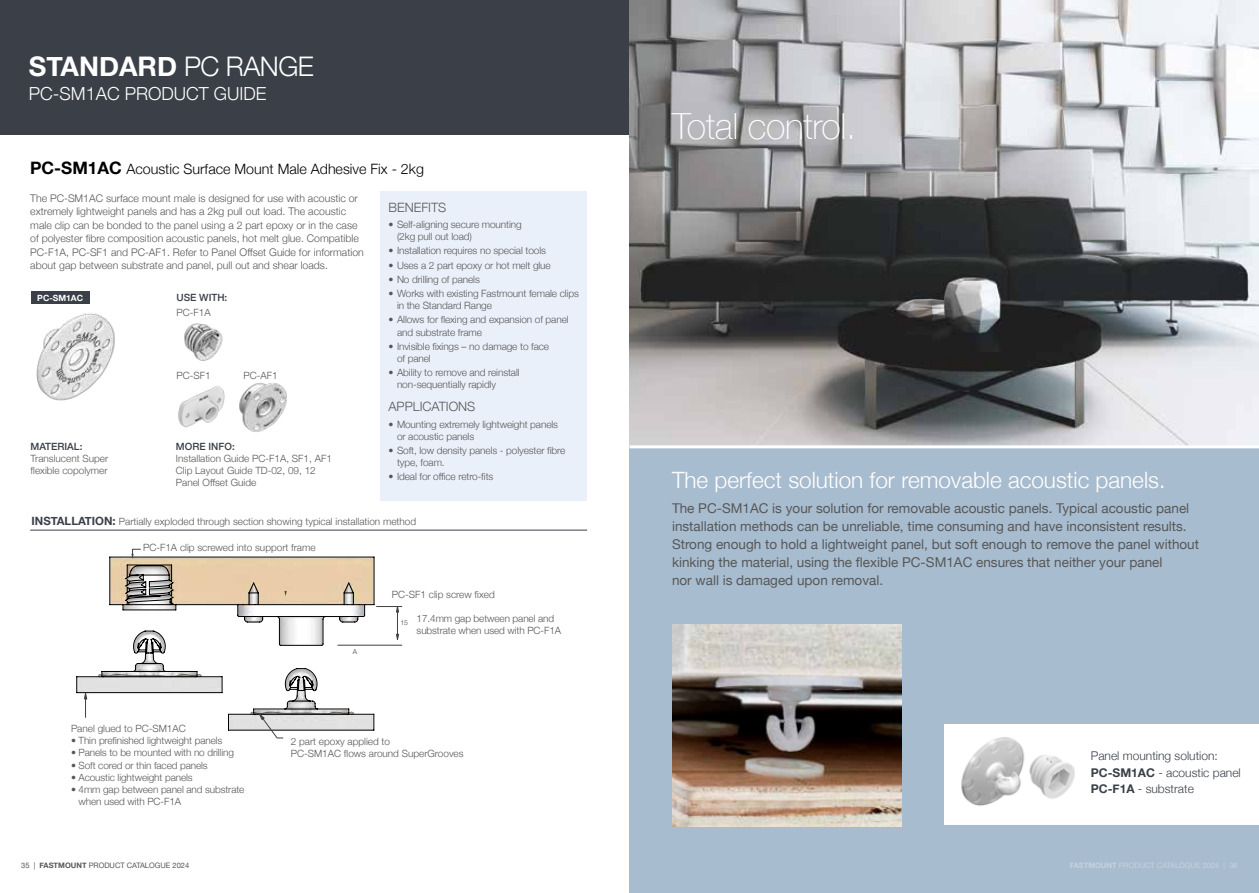
<style>
.page{position:relative;width:1259px;height:893px;background:#fff}
.page>*{position:absolute;margin:0;border:0;box-sizing:border-box;transform-origin:0 0}
.t1{font:100 36px "Helvetica Neue";letter-spacing:-.01em;color:#fff}
.t2{font:700 27px "Helvetica Neue";color:#fff}
.t3{font:300 22.5px "Helvetica Neue";color:#fff}
.t4{font:300 18px "Helvetica Neue";color:#fff}
.t5{font:300 14.25px "Helvetica Neue";color:#000}
.t6{font:13.5px/18px "Helvetica Neue";color:#575756}
.t7{font:300 12.9px "Helvetica Neue";color:#575756}
.t8{font:300 12px/16.5px "Helvetica Neue";color:#3a3f48}
.t9{font:300 10.5px/13.5px "Helvetica Neue";color:#575756}
.t10{font:300 10.05px/12.1px "Helvetica Neue";letter-spacing:-.01em;color:#575756}
.t11{font:500 10.05px "Helvetica Neue";color:#3a3f48}
.t12{font:700 8.55px "Helvetica Neue";color:#fff}
.t13{font:7.5px "Helvetica Neue";color:#575756}
.t14{font:300 6.9px "Helvetica Neue";color:#414042}
.s1{font-weight:300}
.s2{font-weight:700;font-size:17.1px}
.s3{font-weight:700;font-size:11.4px;color:#3a3f48}
.s4{font-weight:700}
</style>
<div class="page">
<div style="left:0;top:0;width:629px;height:134px;background:#3a3f48"></div>
<div style="left:629px;top:446px;width:630px;height:447px;background:#a8bccf"></div>
<img style="left:629px;top:0;width:630px;height:445px">
<img style="left:672px;top:625px;width:229px;height:202px">
<div style="left:944px;top:724px;width:315px;height:101px;background:#fff"></div>
<img style="left:961px;top:737px;width:64px;height:69px">
<img style="left:1029px;top:755px;width:46px;height:44px">
<hr style="left:629px;top:445px;width:630px;height:3px;background:#fff">
<svg style="left:76px;top:556px;width:299px;height:175px"></svg>
<svg style="left:98px;top:674px;width:104px;height:3px"></svg>
<svg style="left:84px;top:691px;width:3px;height:26px"></svg>
<svg style="left:250px;top:712px;width:104px;height:26px"></svg>
<svg style="left:284px;top:591px;width:3px;height:5px"></svg>
<svg style="left:376px;top:606px;width:26px;height:34px"></svg>
<hr style="left:338px;top:645px;width:64px;height:1px;background:#414042">
<svg style="left:131px;top:549px;width:10px;height:10px"></svg>
<div style="left:380px;top:191px;width:207px;height:309px;background:#eaf0fa"></div>
<img style="left:36px;top:313px;width:79px;height:88px">
<hr style="left:30px;top:530px;width:557px;height:1px;background:#3a3f48">
<div style="left:31px;top:291px;width:59px;height:13px;background:#3a3f48"></div>
<img style="left:184px;top:323px;width:39px;height:38px">
<img style="left:178px;top:385px;width:47px;height:43px">
<img style="left:239px;top:382px;width:48px;height:50px">
<h2 class="t2" style="left:29px;top:45px;width:286px">STANDARD <span class="s1">PC RANGE</span></h2>
<h3 class="t4" style="left:29px;top:79px;width:239px">PC-SM1AC PRODUCT GUIDE</h3>
<h3 class="t5" style="left:30px;top:157px;width:395px"><span class="s2">PC-SM1AC</span> Acoustic Surface Mount Male Adhesive Fix - 2kg</h3>
<p class="t9" style="left:30px;top:190px;width:335px">The PC-SM1AC surface mount male is designed for use with acoustic or extremely lightweight panels and has a 2kg pull out load. The acoustic male clip can be bonded to the panel using a 2 part epoxy or in the case of polyester fibre composition acoustic panels, hot melt glue. Compatible PC-F1A, PC-SF1 and PC-AF1. Refer to Panel Offset Guide for information about gap between substrate and panel, pull out and shear loads.</p>
<p class="t7" style="left:388px;top:197px;width:59px">BENEFITS</p>
<p class="t10" style="left:397px;top:218px;width:126px;text-indent:-9px">• Self-aligning secure mounting (2kg pull out load)</p>
<p class="t10" style="left:388px;top:244px;width:159px">• Installation requires no special tools</p>
<p class="t10" style="left:388px;top:258px;width:164px">• Uses a 2 part epoxy or hot melt glue</p>
<p class="t10" style="left:388px;top:272px;width:93px">• No drilling of panels</p>
<p class="t10" style="left:397px;top:287px;width:183px;text-indent:-9px">• Works with existing Fastmount female clips in the Standard Range</p>
<p class="t10" style="left:397px;top:313px;width:173px;text-indent:-9px">• Allows for flexing and expansion of panel and substrate frame</p>
<p class="t10" style="left:397px;top:339px;width:154px;text-indent:-9px">• Invisible fixings – no damage to face of panel</p>
<p class="t10" style="left:397px;top:366px;width:124px;text-indent:-9px">• Ability to remove and reinstall non-sequentially rapidly</p>
<p class="t7" style="left:388px;top:396px;width:88px">APPLICATIONS</p>
<p class="t10" style="left:397px;top:417px;width:162px;text-indent:-9px">• Mounting extremely lightweight panels or acoustic panels</p>
<p class="t10" style="left:397px;top:444px;width:170px;text-indent:-9px">• Soft, low density panels - polyester fibre type, foam.</p>
<p class="t10" style="left:388px;top:470px;width:106px">• Ideal for office retro-fits</p>
<p class="t10" style="left:32px;top:514px;width:386px"><span class="s3">INSTALLATION:</span> Partially exploded through section showing typical installation method</p>
<p class="t11" style="left:176px;top:290px;width:52px">USE WITH:</p>
<p class="t12" style="left:37px;top:291px;width:47px">PC-SM1AC</p>
<p class="t10" style="left:176px;top:306px;width:36px">PC-F1A</p>
<p class="t10" style="left:176px;top:369px;width:36px">PC-SF1</p>
<p class="t10" style="left:243px;top:369px;width:36px">PC-AF1</p>
<p class="t11" style="left:176px;top:438px;width:60px">MORE INFO:</p>
<p class="t10" style="left:176px;top:452px;width:157px">Installation Guide PC-F1A, SF1, AF1<br>Clip Layout Guide TD-02, 09, 12<br>Panel Offset Guide</p>
<p class="t11" style="left:31px;top:438px;width:53px">MATERIAL:</p>
<p class="t10" style="left:31px;top:452px;width:79px">Translucent Super flexible copolymer</p>
<p class="t10" style="left:143px;top:540px;width:174px">PC-F1A clip screwed into support frame</p>
<p class="t14" style="left:353px;top:646px;width:6px">A</p>
<p class="t10" style="left:392px;top:587px;width:104px">PC-SF1 clip screw fixed</p>
<p class="t14" style="left:400px;top:617px;width:9px">15</p>
<p class="t10" style="left:417px;top:611px;width:146px">17.4mm gap between panel and substrate when used with PC-F1A</p>
<p class="t10" style="left:71px;top:722px;width:116px">Panel glued to PC-SM1AC</p>
<p class="t10" style="left:71px;top:734px;width:153px">• Thin prefinished lightweight panels</p>
<p class="t10" style="left:71px;top:746px;width:164px">• Panels to be mounted with no drilling</p>
<p class="t10" style="left:71px;top:758px;width:138px">• Soft cored or thin faced panels</p>
<p class="t10" style="left:71px;top:770px;width:123px">• Acoustic lightweight panels</p>
<p class="t10" style="left:79px;top:782px;width:167px;text-indent:-8px">• 4mm gap between panel and substrate when used with PC-F1A</p>
<p class="t13" style="left:21px;top:860px;width:169px">35 | <span class="s4">FASTMOUNT</span> PRODUCT CATALOGUE 2024</p>
<p class="t10" style="left:291px;top:734px;width:174px">2 part epoxy applied to<br>PC-SM1AC flows around SuperGrooves</p>
<h1 class="t1" style="left:672px;top:99px;width:186px">Total control.</h1>
<h3 class="t3" style="left:672px;top:462px;width:495px">The perfect solution for removable acoustic panels.</h3>
<p class="t6" style="left:672px;top:500px;width:528px">The PC-SM1AC is your solution for removable acoustic panels. Typical acoustic panel installation methods can be unreliable, time consuming and have inconsistent results.<br>Strong enough to hold a lightweight panel, but soft enough to remove the panel without kinking the material, using the flexible PC-SM1AC ensures that neither your panel<br>nor wall is damaged upon removal.</p>
<p class="t8" style="left:1090px;top:747px;width:152px">Panel mounting solution:<br><span class="s4">PC-SM1AC</span> - acoustic panel<br><span class="s4">PC-F1A</span> - substrate</p>
</div>
